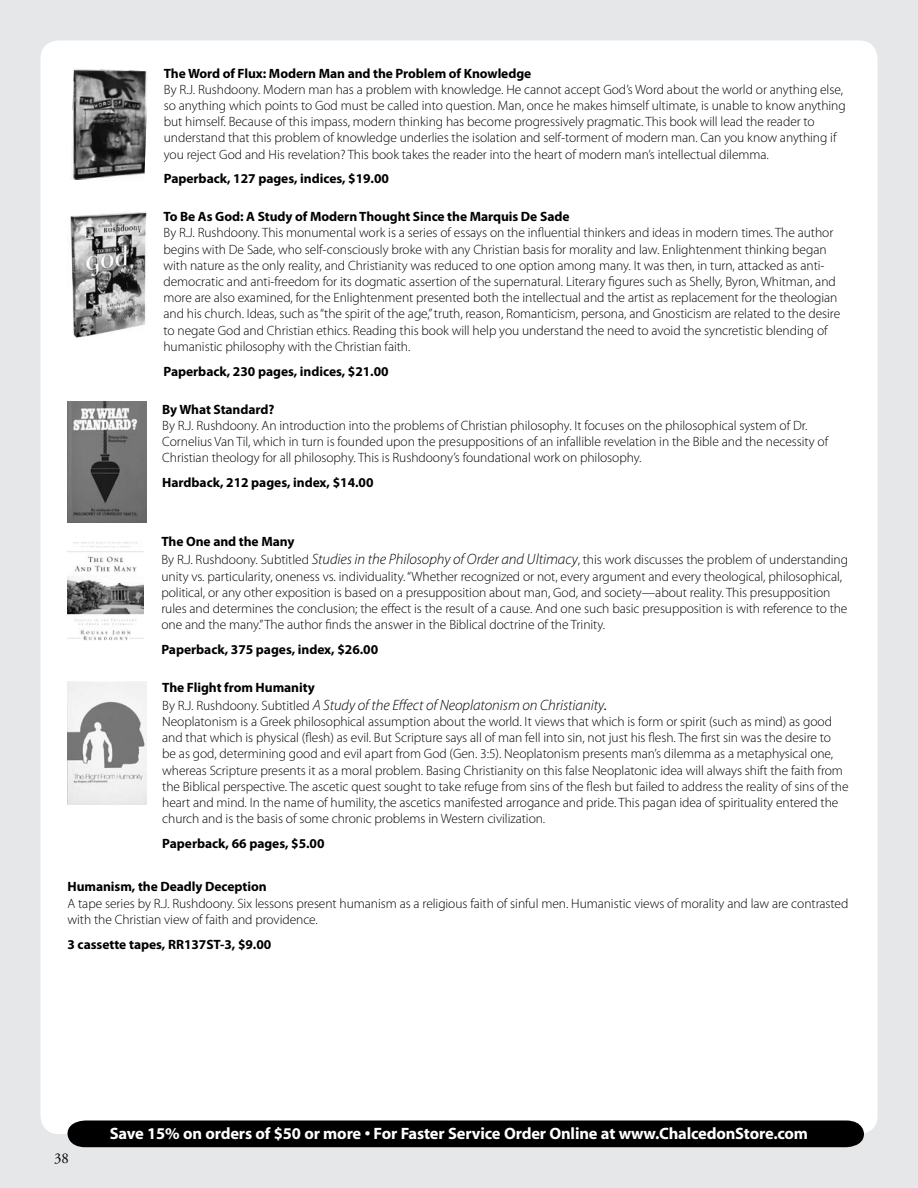
<style>
.page{position:relative;width:918px;height:1188px;background:#e6e7e8}
.page>*{position:absolute;margin:0;border:0;box-sizing:border-box;transform-origin:0 0}
.t1{font:700 16.5px "Myriad";letter-spacing:-.01em;color:#fff}
.t2{font:italic 300 15px "Myriad Pro";letter-spacing:-.005em;color:#000}
.t3{font:15px "Adobe Garamond";color:#000}
.t4{font:300 13.5px/16.2px "Myriad Pro";letter-spacing:-.005em;color:#000}
.t5{font:700 13.5px "Myriad Pro";letter-spacing:-.005em;color:#000}
.s1{font-weight:700}
.s2{font-style:italic;font-size:15px}
.s3{font-style:normal;font-size:13.5px}
.s4{font-weight:400;font-size:13.5px}
</style>
<div class="page">
<div style="left:40px;top:40px;width:838px;height:1094px;background:#fff;border-radius:18px"></div>
<div style="left:68px;top:1120px;width:796px;height:27px;background:#000"></div>
<img style="left:72px;top:69px;width:75px;height:111px">
<img style="left:68px;top:682px;width:78px;height:123px">
<img style="left:68px;top:401px;width:78px;height:122px">
<img style="left:68px;top:542px;width:76px;height:99px">
<img style="left:70px;top:212px;width:77px;height:126px">
<p class="t5" style="left:164px;top:64px;width:369px">The Word of Flux: Modern Man and the Problem of Knowledge</p>
<p class="t4" style="left:164px;top:81px;width:684px">By R.J. Rushdoony. Modern man has a problem with knowledge. He cannot accept God’s Word about the world or anything else, so anything which points to God must be called into question. Man, once he makes himself ultimate, is unable to know anything but himself. Because of this impass, modern thinking has become progressively pragmatic. This book will lead the reader to understand that this problem of knowledge underlies the isolation and self-torment of modern man. Can you know anything if you reject God and His revelation? This book takes the reader into the heart of modern man’s intellectual dilemma.</p>
<p class="t5" style="left:164px;top:170px;width:227px">Paperback, 127 pages, indices, $19.00</p>
<p class="t5" style="left:163px;top:208px;width:408px">To Be As God: A Study of Modern Thought Since the Marquis De Sade</p>
<p class="t4" style="left:163px;top:225px;width:678px">By R.J. Rushdoony. This monumental work is a series of essays on the influential thinkers and ideas in modern times. The author begins with De Sade, who self-consciously broke with any Christian basis for morality and law. Enlightenment thinking began with nature as the only reality, and Christianity was reduced to one option among many. It was then, in turn, attacked as anti&shy;democratic and anti-freedom for its dogmatic assertion of the supernatural. Literary figures such as Shelly, Byron, Whitman, and more are also examined, for the Enlightenment presented both the intellectual and the artist as replacement for the theologian and his church. Ideas, such as “the spirit of the age,” truth, reason, Romanticism, persona, and Gnosticism are related to the desire to negate God and Christian ethics. Reading this book will help you understand the need to avoid the syncretistic blending of humanistic philosophy with the Christian faith.</p>
<p class="t5" style="left:163px;top:362px;width:227px">Paperback, 230 pages, indices, $21.00</p>
<p class="t5" style="left:162px;top:400px;width:114px">By What Standard?</p>
<p class="t4" style="left:162px;top:417px;width:668px">By R.J. Rushdoony. An introduction into the problems of Christian philosophy. It focuses on the philosophical system of Dr.<br>Cornelius Van Til, which in turn is founded upon the presuppositions of an infallible revelation in the Bible and the necessity of<br>Christian theology for all philosophy. This is Rushdoony’s foundational work on philosophy.</p>
<p class="t5" style="left:162px;top:474px;width:213px">Hardback, 212 pages, index, $14.00</p>
<p class="t4" style="left:161px;top:533px;width:688px;line-height:18px"><span class="s1">The One and the Many<br></span>By R.J. Rushdoony. Subtitled <span class="s2">Studies in the Philosophy of Order and Ultimacy</span>, this work discusses the problem of understanding</p>
<p class="t4" style="left:161px;top:568px;width:688px">unity vs. particularity, oneness vs. individuality. “Whether recognized or not, every argument and every theological, philosophical, political, or any other exposition is based on a presupposition about man, God, and society—about reality. This presupposition rules and determines the conclusion; the effect is the result of a cause. And one such basic presupposition is with reference to the one and the many.” The author finds the answer in the Biblical doctrine of the Trinity.</p>
<p class="t5" style="left:161px;top:641px;width:218px">Paperback, 375 pages, index, $26.00</p>
<p class="t5" style="left:162px;top:678px;width:154px">The Flight from Humanity</p>
<p class="t2" style="left:162px;top:696px;width:446px"><span class="s3">By R.J. Rushdoony. Subtitled</span> A Study of the Effect of Neoplatonism on Christianity<span class="s4">.</span></p>
<p class="t4" style="left:162px;top:713px;width:688px">Neoplatonism is a Greek philosophical assumption about the world. It views that which is form or spirit (such as mind) as good and that which is physical (flesh) as evil. But Scripture says all of man fell into sin, not just his flesh. The first sin was the desire to<br>be as god, determining good and evil apart from God (Gen. 3:5). Neoplatonism presents man’s dilemma as a metaphysical one, whereas Scripture presents it as a moral problem. Basing Christianity on this false Neoplatonic idea will always shift the faith from the Biblical perspective. The ascetic quest sought to take refuge from sins of the flesh but failed to address the reality of sins of the heart and mind. In the name of humility, the ascetics manifested arrogance and pride. This pagan idea of spirituality entered the church and is the basis of some chronic problems in Western civilization.</p>
<p class="t5" style="left:162px;top:835px;width:164px">Paperback, 66 pages, $5.00</p>
<p class="t5" style="left:68px;top:878px;width:201px">Humanism, the Deadly Deception</p>
<p class="t4" style="left:68px;top:895px;width:782px">A tape series by R.J. Rushdoony. Six lessons present humanism as a religious faith of sinful men. Humanistic views of morality and law are contrasted with the Christian view of faith and providence.</p>
<p class="t5" style="left:68px;top:935px;width:205px">3 cassette tapes, RR137ST-3, $9.00</p>
<p class="t3" style="left:54px;top:1150px;width:16px">38</p>
<p class="t1" style="left:110px;top:1125px;width:700px">Save 15% on orders of $50 or more • For Faster Service Order Online at www.ChalcedonStore.com</p>
</div>
